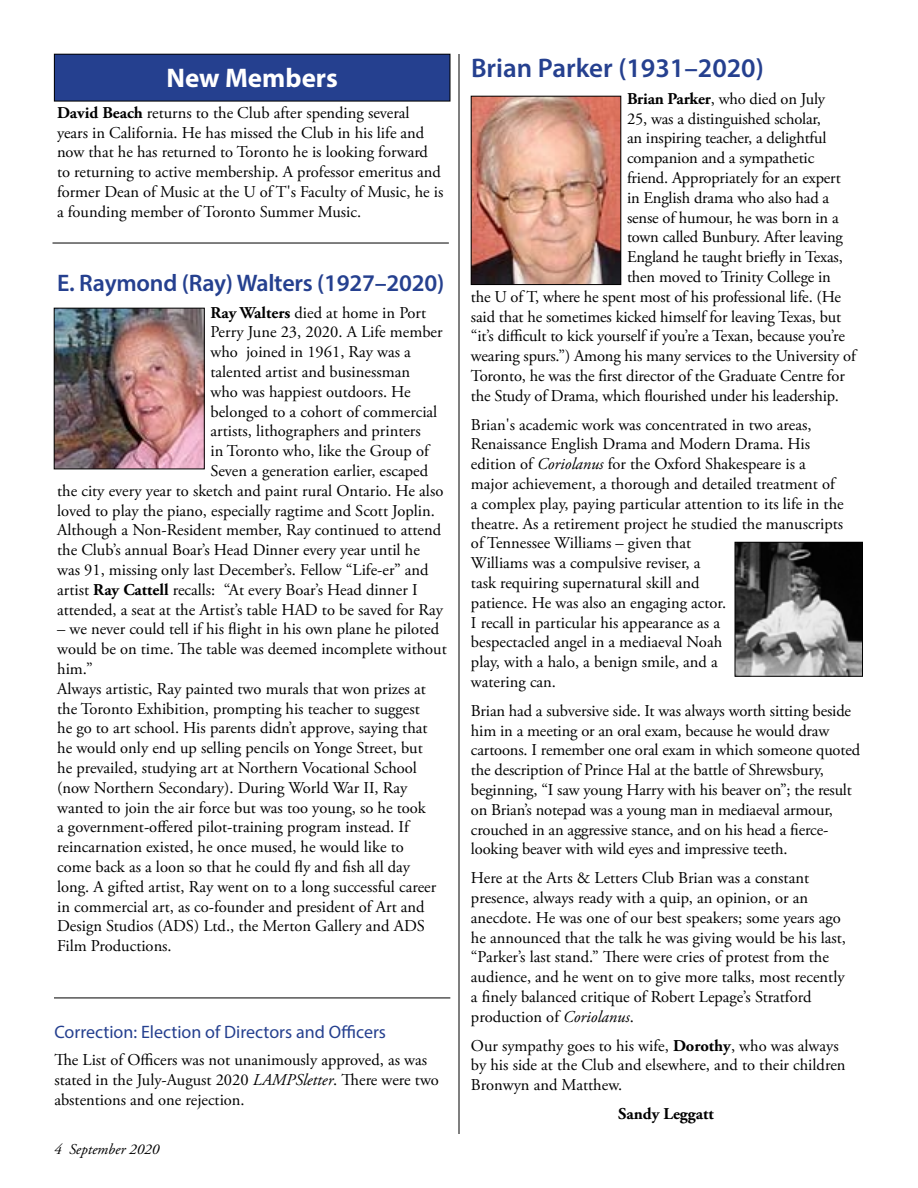
<style>
.page{position:relative;width:918px;height:1188px;background:#fff}
.page>*{position:absolute;margin:0;border:0;box-sizing:border-box;transform-origin:0 0}
.t1{font:600 27px "Myriad Pro";color:#25408f}
.t2{font:700 27px "Myriad Pro";color:#fff}
.t3{font:600 24px "Myriad Pro";letter-spacing:-.01em;color:#25408f}
.t4{font:18px "Myriad Pro";color:#25408f}
.t5{font:16.5px/19.8px "Adobe Garamond Pro";color:#000}
.t6{font:700 16.5px "Adobe Garamond Pro";color:#000}
.t7{font:italic 15px "Adobe Garamond Pro";color:#000}
.s1{font-weight:700}
.s2{font-style:italic}
</style>
<div class="page">
<hr style="left:459px;top:54px;width:1px;height:1080px;background:#000">
<img style="left:473px;top:98px;width:146px;height:185px">
<div style="left:471px;top:96px;width:150px;height:189px;border:1px solid #000"></div>
<img style="left:737px;top:544px;width:124px;height:130px">
<div style="left:735px;top:542px;width:128px;height:134px;border:1px solid #000"></div>
<hr style="left:54px;top:998px;width:396px;height:1px;background:#000">
<img style="left:56px;top:310px;width:146px;height:157px">
<div style="left:54px;top:308px;width:150px;height:161px;border:1px solid #000"></div>
<div style="left:54px;top:54px;width:396px;height:47px;background:#25408f"></div>
<div style="left:54px;top:54px;width:396px;height:47px;border:1px solid #000"></div>
<hr style="left:52px;top:243px;width:397px;height:1px;background:#000">
<h1 class="t2" style="left:166px;top:60px;width:173px">New Members</h1>
<p class="t5" style="left:57px;top:103px;width:388px"><span class="s1">David Beach</span> returns to the Club after spending several years in California. He has missed the Club in his life and now that he has returned to Toronto he is looking forward to returning to active membership. A professor emeritus and former Dean of Music at the U of T's Faculty of Music, he is a founding member of Toronto Summer Music.</p>
<h2 class="t3" style="left:57px;top:268px;width:389px">E. Raymond (Ray) Walters (1927–2020)</h2>
<p class="t5" style="left:210px;top:303px;width:217px"><span class="s1">Ray Walters</span> died at home in Port</p>
<p class="t5" style="left:210px;top:323px;width:234px">Perry June 23, 2020. A Life member</p>
<p class="t5" style="left:210px;top:343px;width:202px">who joined in 1961, Ray was a</p>
<p class="t5" style="left:210px;top:362px;width:201px">talented artist and businessman</p>
<p class="t5" style="left:210px;top:382px;width:202px">who was happiest outdoors. He</p>
<p class="t5" style="left:210px;top:402px;width:228px">belonged to a cohort of commercial</p>
<p class="t5" style="left:210px;top:422px;width:212px">artists, lithographers and printers</p>
<p class="t5" style="left:210px;top:442px;width:220px">in Toronto who, like the Group of</p>
<p class="t5" style="left:210px;top:461px;width:219px">Seven a generation earlier, escaped</p>
<p class="t5" style="left:57px;top:481px;width:388px">the city every year to sketch and paint rural Ontario. He also</p>
<p class="t5" style="left:57px;top:501px;width:379px">loved to play the piano, especially ragtime and Scott Joplin.</p>
<p class="t5" style="left:57px;top:521px;width:385px">Although a Non-Resident member, Ray continued to attend</p>
<p class="t5" style="left:57px;top:541px;width:364px">the Club’s annual Boar’s Head Dinner every year until he</p>
<p class="t5" style="left:57px;top:560px;width:373px">was 91, missing only last December’s. Fellow “Life-er” and</p>
<p class="t5" style="left:57px;top:580px;width:362px">artist <span class="s1">Ray Cattell</span> recalls: “At every Boar’s Head dinner I</p>
<p class="t5" style="left:57px;top:600px;width:387px">attended, a seat at the Artist’s table HAD to be saved for Ray</p>
<p class="t5" style="left:57px;top:620px;width:391px">– we never could tell if his flight in his own plane he piloted would be on time. The table was deemed incomplete without him.”<br>Always artistic, Ray painted two murals that won prizes at the Toronto Exhibition, prompting his teacher to suggest<br>he go to art school. His parents didn’t approve, saying that<br>he would only end up selling pencils on Yonge Street, but<br>he prevailed, studying art at Northern Vocational School (now Northern Secondary). During World War II, Ray wanted to join the air force but was too young, so he took<br>a government-offered pilot-training program instead. If reincarnation existed, he once mused, he would like to<br>come back as a loon so that he could fly and fish all day<br>long. A gifted artist, Ray went on to a long successful career in commercial art, as co-founder and president of Art and Design Studios (ADS) Ltd., the Merton Gallery and ADS Film Productions.</p>
<p class="t4" style="left:54px;top:1021px;width:333px">Correction: Election of Directors and Officers</p>
<p class="t5" style="left:54px;top:1050px;width:386px">The List of Officers was not unanimously approved, as was stated in the July-August 2020 <span class="s2">LAMPSletter</span>. There were two abstentions and one rejection.</p>
<p class="t7" style="left:54px;top:1141px;width:107px">4 September 2020</p>
<h1 class="t1" style="left:471px;top:51px;width:294px">Brian Parker (1931–2020)</h1>
<p class="t5" style="left:627px;top:89px;width:200px"><span class="s1">Brian Parker</span>, who died on July</p>
<p class="t5" style="left:627px;top:109px;width:196px">25, was a distinguished scholar,</p>
<p class="t5" style="left:627px;top:129px;width:201px">an inspiring teacher, a delightful</p>
<p class="t5" style="left:627px;top:149px;width:189px">companion and a sympathetic</p>
<p class="t5" style="left:627px;top:168px;width:215px">friend. Appropriately for an expert</p>
<p class="t5" style="left:627px;top:188px;width:204px">in English drama who also had a</p>
<p class="t5" style="left:627px;top:208px;width:213px">sense of humour, he was born in a</p>
<p class="t5" style="left:627px;top:228px;width:217px">town called Bunbury. After leaving</p>
<p class="t5" style="left:627px;top:248px;width:217px">England he taught briefly in Texas,</p>
<p class="t5" style="left:627px;top:267px;width:205px">then moved to Trinity College in</p>
<p class="t5" style="left:471px;top:287px;width:372px">the U of T, where he spent most of his professional life. (He</p>
<p class="t5" style="left:471px;top:307px;width:372px">said that he sometimes kicked himself for leaving Texas, but</p>
<p class="t5" style="left:471px;top:327px;width:375px">“it’s difficult to kick yourself if you’re a Texan, because you’re</p>
<p class="t5" style="left:471px;top:347px;width:386px">wearing spurs.”) Among his many services to the University of</p>
<p class="t5" style="left:471px;top:366px;width:375px">Toronto, he was the first director of the Graduate Centre for</p>
<p class="t5" style="left:471px;top:386px;width:369px">the Study of Drama, which flourished under his leadership.</p>
<p class="t5" style="left:471px;top:415px;width:374px">Brian's academic work was concentrated in two areas, Renaissance English Drama and Modern Drama. His edition of <span class="s2">Coriolanus</span> for the Oxford Shakespeare is a major achievement, a thorough and detailed treatment of a complex play, paying particular attention to its life in the theatre. As a retirement project he studied the manuscripts of Tennessee Williams – given that<br>Williams was a compulsive reviser, a<br>task requiring supernatural skill and<br>patience. He was also an engaging actor.<br>I recall in particular his appearance as a<br>bespectacled angel in a mediaeval Noah<br>play, with a halo, a benign smile, and a<br>watering can.</p>
<p class="t5" style="left:471px;top:701px;width:391px">Brian had a subversive side. It was always worth sitting beside him in a meeting or an oral exam, because he would draw cartoons. I remember one oral exam in which someone quoted the description of Prince Hal at the battle of Shrewsbury, beginning, “I saw young Harry with his beaver on”; the result on Brian’s notepad was a young man in mediaeval armour, crouched in an aggressive stance, and on his head a fierce&shy;looking beaver with wild eyes and impressive teeth.</p>
<p class="t5" style="left:471px;top:869px;width:377px">Here at the Arts &amp; Letters Club Brian was a constant presence, always ready with a quip, an opinion, or an anecdote. He was one of our best speakers; some years ago he announced that the talk he was giving would be his last, “Parker’s last stand.” There were cries of protest from the audience, and he went on to give more talks, most recently a finely balanced critique of Robert Lepage’s Stratford production of <span class="s2">Coriolanus</span>.</p>
<p class="t5" style="left:471px;top:1036px;width:376px">Our sympathy goes to his wife, <span class="s1">Dorothy</span>, who was always by his side at the Club and elsewhere, and to their children<br>Bronwyn and Matthew.</p>
<p class="t6" style="left:618px;top:1104px;width:97px">Sandy Leggatt</p>
</div>
